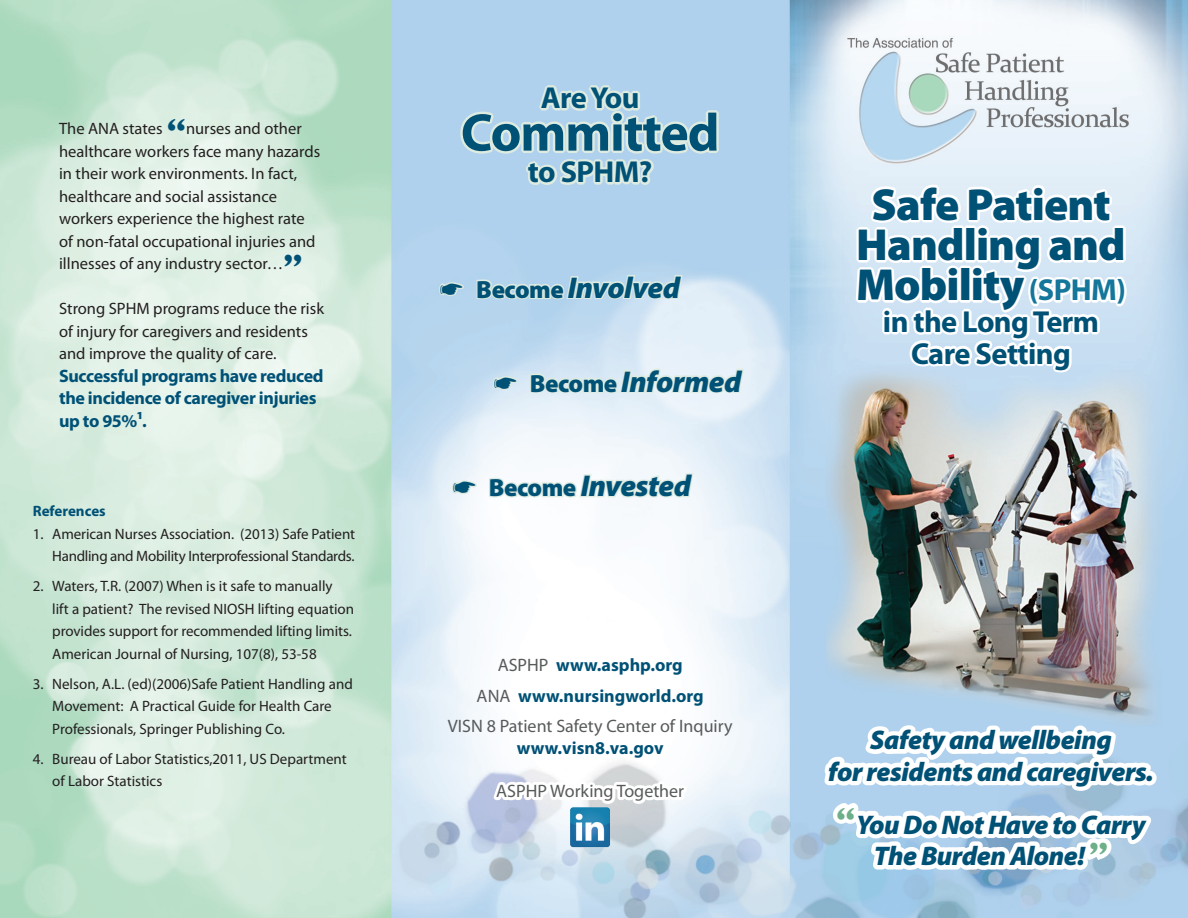
<style>
.page{position:relative;width:1188px;height:918px;background:#fff}
.page>*{position:absolute;margin:0;border:0;box-sizing:border-box;transform-origin:0 0}
.t1{font:700 53.4px "Myriad Pro";letter-spacing:-.02em;color:#005176}
.t2{font:900 45px/40.2px "Myriad Pro";letter-spacing:-.02em;color:#005176;text-align:center}
.t3{font:700 40.95px "Farnham";color:#005176}
.t4{font:700 30.45px/31.7px "Myriad Pro";letter-spacing:-.02em;color:#005176;text-align:center}
.t5{font:700 30.3px "Myriad Pro";letter-spacing:-.025em;color:#005176}
.t6{font:italic 900 30.15px "Myriad Pro";letter-spacing:-.02em;color:#005176}
.t7{font:italic 900 27px/31.5px "Myriad Pro";letter-spacing:-.02em;color:#005176;text-align:center}
.t8{font:18px/30.6px "Myriad Pro";color:#585b5b;text-align:center}
.t9{font:700 18px/22.5px "Myriad Pro";letter-spacing:-.02em;color:#005176}
.t10{font:700 18px "Myriad Pro";color:#005176}
.t11{font:16.5px/22.5px "Myriad Pro";color:#231f20}
.t12{font:15px/22.5px "Myriad Pro";color:#231f20}
.t13{font:15px/22.5px "Myriad Pro";letter-spacing:-.02em;color:#231f20;text-align:right}
.t14{font:700 15px "Myriad Pro";color:#005176}
.s1{font-style:normal;font-size:24.9px}
.s2{font-weight:700;color:#005176}
.s3{font-weight:700;font-size:30.45px;color:#14769a}
.s4{font-family:"Farnham";font-weight:700;font-style:normal;font-size:40.95px;color:#6caf89}
</style>
<div class="page">
<img style="left:0;top:0;width:1188px;height:918px">
<svg style="left:488px;top:696px;width:202px;height:222px"></svg>
<svg style="left:458px;top:0;width:264px;height:189px;background:#b8d6ea"></svg>
<svg style="left:853px;top:0;width:276px;height:472px"></svg>
<svg style="left:491px;top:374px;width:29px;height:18px"></svg>
<svg style="left:528px;top:367px;width:218px;height:28px;background:#deebed"></svg>
<svg style="left:450px;top:479px;width:29px;height:17px"></svg>
<svg style="left:487px;top:471px;width:208px;height:28px"></svg>
<svg style="left:437px;top:281px;width:29px;height:17px"></svg>
<svg style="left:475px;top:273px;width:209px;height:28px;background:#c7dee8"></svg>
<img style="left:569px;top:806px;width:43px;height:43px">
<svg style="left:818px;top:660px;width:343px;height:258px"></svg>
<p class="t11" style="left:59px;top:118px;width:105px">The ANA states</p>
<h3 class="t3" style="left:167px;top:109px;width:21px">“</h3>
<p class="t11" style="left:59px;top:118px;width:263px;text-indent:127px">nurses and other healthcare workers face many hazards in their work environments. In fact, healthcare and social assistance workers experience the highest rate of non-fatal occupational injuries and illnesses of any industry sector…</p>
<h3 class="t3" style="left:283px;top:244px;width:21px">”</h3>
<p class="t11" style="left:59px;top:298px;width:266px">Strong SPHM programs reduce the risk of injury for caregivers and residents and improve the quality of care.</p>
<p class="t9" style="left:59px;top:364px;width:266px">Successful programs have reduced the incidence of caregiver injuries up to 95%¹.</p>
<p class="t14" style="left:33px;top:503px;width:75px">References</p>
<p class="t13" style="left:33px;top:523px;width:324px">1. American Nurses Association. (2013) Safe Patient<br>Handling and Mobility Interprofessional Standards.</p>
<p class="t12" style="left:52px;top:575px;width:303px;text-indent:-19px">2. Waters, T.R. (2007) When is it safe to manually<br>lift a patient? The revised NIOSH lifting equation provides support for recommended lifting limits.<br>American Journal of Nursing, 107(8), 53-58</p>
<p class="t12" style="left:52px;top:673px;width:302px;text-indent:-19px">3. Nelson, A.L. (ed)(2006)Safe Patient Handling and<br>Movement: A Practical Guide for Health Care<br>Professionals, Springer Publishing Co.</p>
<p class="t12" style="left:52px;top:748px;width:296px;text-indent:-19px">4. Bureau of Labor Statistics,2011, US Department of Labor Statistics</p>
<h3 class="t5" style="left:541px;top:81px;width:100px">Are You</h3>
<h1 class="t1" style="left:461px;top:103px;width:260px">Committed</h1>
<h3 class="t5" style="left:528px;top:155px;width:126px">to SPHM?</h3>
<h3 class="t6" style="left:440px;top:267px;width:242px">☛ <span class="s1">Become</span> Involved</h3>
<h3 class="t6" style="left:494px;top:361px;width:249px">☛ <span class="s1">Become</span> Informed</h3>
<h3 class="t6" style="left:453px;top:466px;width:240px">☛ <span class="s1">Become</span> Invested</h3>
<p class="t8" style="left:448px;top:650px;width:286px">ASPHP <span class="s2">www.asphp.org<br></span>ANA <span class="s2">www.nursingworld.org<br></span>VISN 8 Patient Safety Center of Inquiry</p>
<p class="t10" style="left:517px;top:738px;width:148px">www.visn8.va.gov</p>
<p class="t8" style="left:496px;top:776px;width:189px">ASPHP Working Together</p>
<h2 class="t2" style="left:856px;top:183px;width:271px">Safe Patient<br>Handling and<br>Mobility <span class="s3">(SPHM)</span></h2>
<h3 class="t4" style="left:883px;top:306px;width:218px">in the Long Term<br>Care Setting</h3>
<h3 class="t7" style="left:828px;top:723px;width:327px">Safety and wellbeing<br>for residents and caregivers.</h3>
<h3 class="t7" style="left:836px;top:808px;width:311px"><span class="s4">“</span>You Do Not Have to Carry<br>The Burden Alone! <span class="s4">”</span></h3>
</div>
